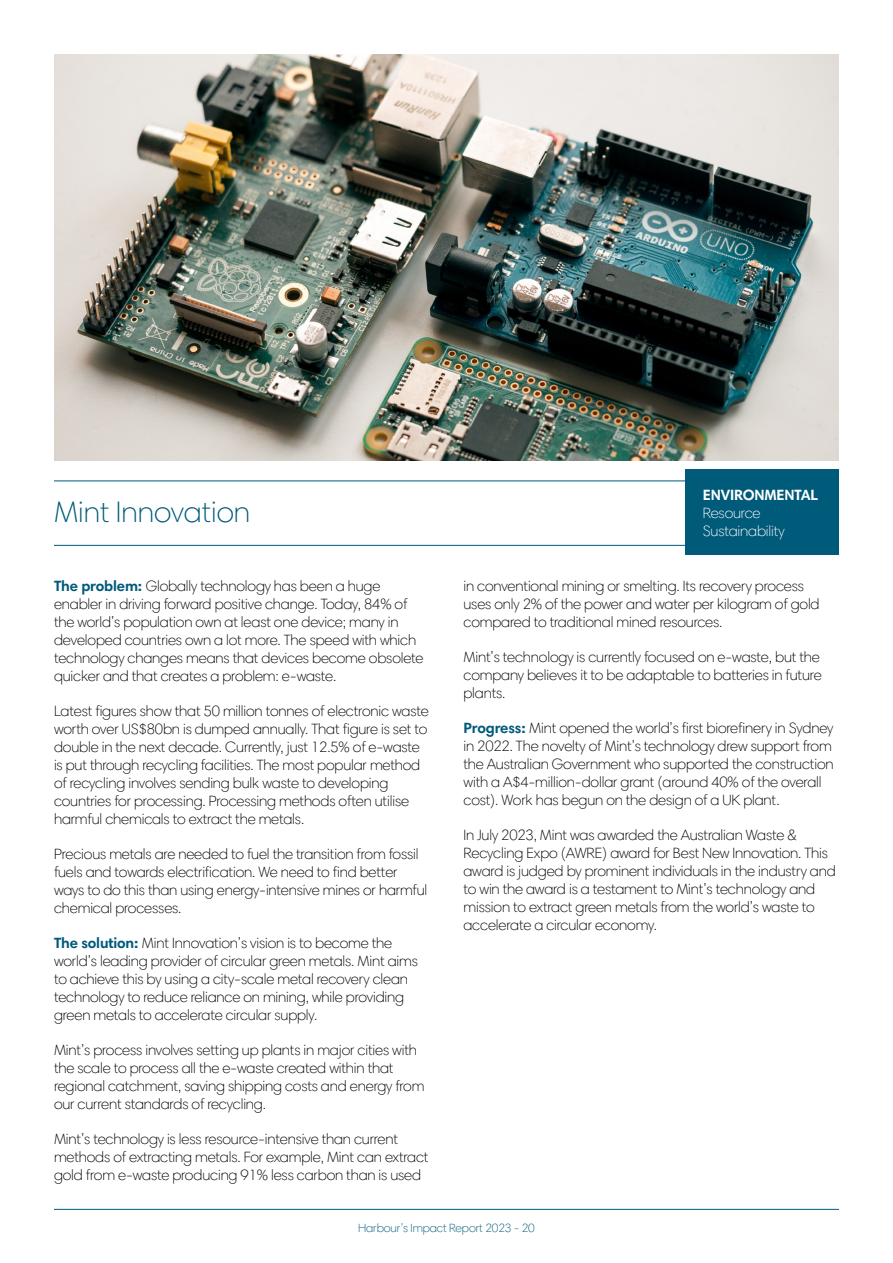
<style>
.page{position:relative;width:893px;height:1263px;background:#fff}
.page>*{position:absolute;margin:0;border:0;box-sizing:border-box;transform-origin:0 0}
.t1{font:300 30px "Harmonia Sans Std";color:#005a7a}
.t2{font:300 15px/18px "Harmonia Sans Std";letter-spacing:-.01em;color:#000}
.t3{font:300 15px/18px "Harmonia Sans Std";letter-spacing:-.01em;color:#fff}
.t4{font:700 15px "Harmonia Sans Std";letter-spacing:-.01em;color:#fff}
.t5{font:300 12px "Harmonia Sans Std";letter-spacing:-.01em;color:#005a7a}
.s1{font-weight:700;color:#005a7a}
</style>
<div class="page">
<hr style="left:54px;top:1209px;width:785px;height:1px;background:#005a7a">
<img style="left:54px;top:54px;width:785px;height:406px">
<hr style="left:54px;top:480px;width:716px;height:1px;background:#005a7a">
<hr style="left:54px;top:545px;width:716px;height:1px;background:#005a7a">
<div style="left:685px;top:469px;width:154px;height:86px;background:#005a7a"></div>
<h1 class="t1" style="left:54px;top:494px;width:198px">Mint Innovation</h1>
<p class="t2" style="left:54px;top:577px;width:371px"><span class="s1">The problem:</span> Globally technology has been a huge enabler in driving forward positive change. Today, 84% of the world’s population own at least one device; many in developed countries own a lot more. The speed with which technology changes means that devices become obsolete quicker and that creates a problem: e-waste.</p>
<p class="t2" style="left:54px;top:702px;width:376px">Latest figures show that 50 million tonnes of electronic waste worth over US$80bn is dumped annually. That figure is set to double in the next decade. Currently, just 12.5% of e-waste is put through recycling facilities. The most popular method of recycling involves sending bulk waste to developing countries for processing. Processing methods often utilise harmful chemicals to extract the metals.</p>
<p class="t2" style="left:54px;top:845px;width:375px">Precious metals are needed to fuel the transition from fossil fuels and towards electrification. We need to find better ways to do this than using energy-intensive mines or harmful chemical processes.</p>
<p class="t2" style="left:54px;top:934px;width:366px"><span class="s1">The solution:</span> Mint Innovation’s vision is to become the world’s leading provider of circular green metals. Mint aims to achieve this by using a city-scale metal recovery clean technology to reduce reliance on mining, while providing green metals to accelerate circular supply.</p>
<p class="t2" style="left:54px;top:1041px;width:372px">Mint’s process involves setting up plants in major cities with the scale to process all the e-waste created within that regional catchment, saving shipping costs and energy from our current standards of recycling.</p>
<p class="t2" style="left:54px;top:1130px;width:376px">Mint’s technology is less resource-intensive than current methods of extracting metals. For example, Mint can extract gold from e-waste producing 91% less carbon than is used</p>
<p class="t4" style="left:703px;top:486px;width:117px">ENVIRONMENTAL</p>
<p class="t3" style="left:703px;top:504px;width:84px">Resource<br>Sustainability</p>
<p class="t2" style="left:463px;top:577px;width:358px">in conventional mining or smelting. Its recovery process uses only 2% of the power and water per kilogram of gold compared to traditional mined resources.</p>
<p class="t2" style="left:463px;top:648px;width:360px">Mint’s technology is currently focused on e-waste, but the company believes it to be adaptable to batteries in future plants.</p>
<p class="t2" style="left:463px;top:719px;width:372px"><span class="s1">Progress:</span> Mint opened the world’s first biorefinery in Sydney in 2022. The novelty of Mint’s technology drew support from the Australian Government who supported the construction with a A$4-million-dollar grant (around 40% of the overall cost). Work has begun on the design of a UK plant.</p>
<p class="t2" style="left:463px;top:826px;width:374px">In July 2023, Mint was awarded the Australian Waste &amp; Recycling Expo (AWRE) award for Best New Innovation. This award is judged by prominent individuals in the industry and to win the award is a testament to Mint’s technology and mission to extract green metals from the world’s waste to accelerate a circular economy.</p>
<p class="t5" style="left:358px;top:1221px;width:178px">Harbour’s Impact Report 2023 - 20</p>
</div>
